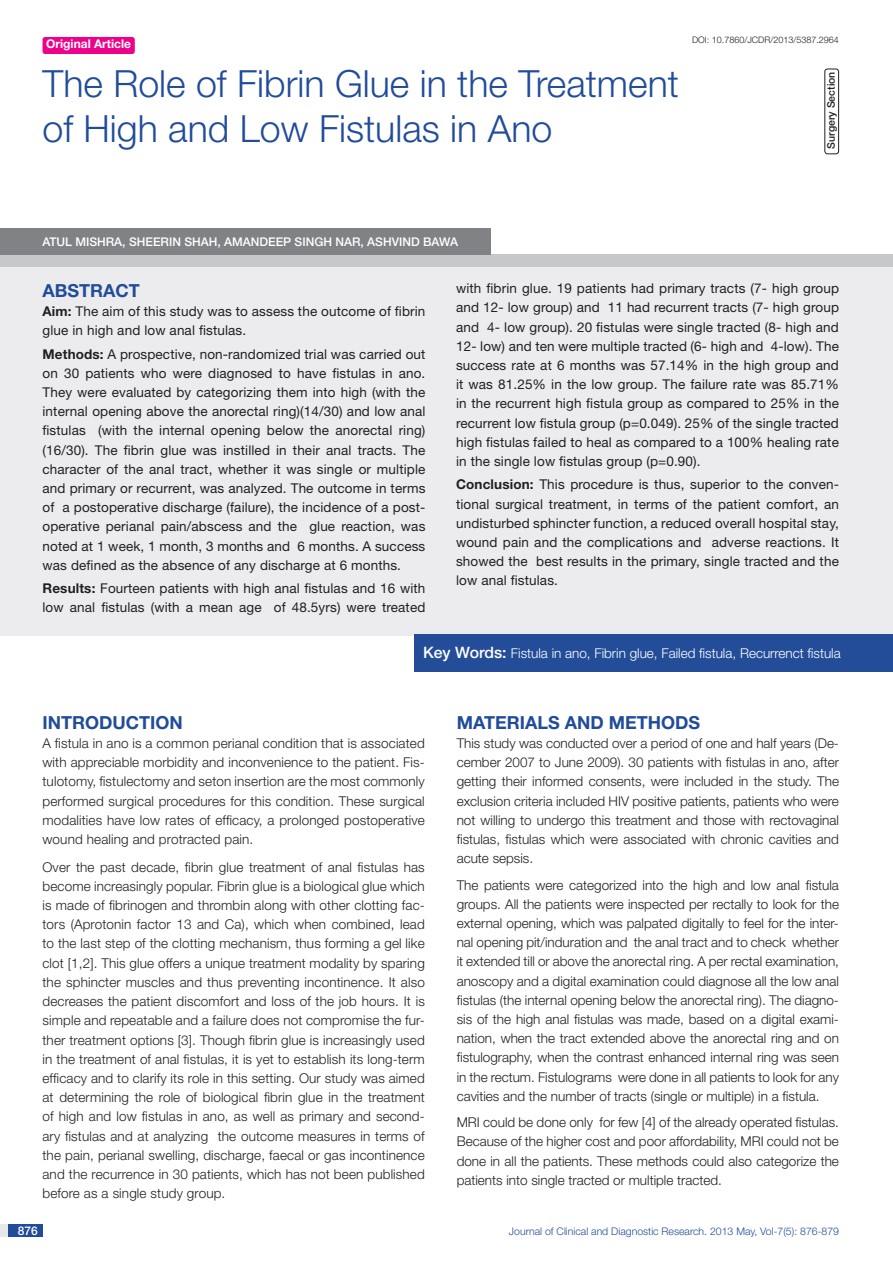
<style>
.page{position:relative;width:893px;height:1263px;background:#fff}
.page>*{position:absolute;margin:0;border:0;box-sizing:border-box;transform-origin:0 0}
.t1{font:300 37.5px/45px "Helvetica Neue";color:#214c99}
.Body_text{font:700 18px "Helvetica Neue";color:#214c99}
.Level_1{font:700 18px "Helvetica Neue";color:#214c99}
.Abstract_head{font:700 18px "Helvetica Neue";color:#214c99}
.Body_text-2{font:300 13.5px/19.2px "Helvetica Neue";color:#231f20;text-align:justify}
.Body_text-3{font:13.5px/19.2px "Helvetica Neue";letter-spacing:.01em;color:#231f20;text-align:justify}
.t2{font:300 13.5px "Helvetica Neue";color:#fff}
.Author{font:500 12px "Helvetica Neue";color:#fff}
.t3{font:700 12px "Helvetica Neue";color:#fff}
.t4{font:300 10.5px "Helvetica Neue";color:#214c99}
.t5{font:500 10.5px "Helvetica Neue";color:#231f20}
.DOI{font:300 9px "Helvetica Neue";color:#231f20}
.s1{color:#244d99}
.s2{font-weight:700}
.s3{font-weight:500;font-size:15.75px}
</style>
<div class="page">
<div style="left:0;top:1224px;width:43px;height:13px;background:#e6e7e9"></div>
<div style="left:8px;top:1224px;width:35px;height:13px;background:#214c99"></div>
<div style="left:43px;top:37px;width:92px;height:17px;background:#ed028c;border-radius:3px"></div>
<div style="left:0;top:262px;width:893px;height:373px;background:#ececee"></div>
<div style="left:0;top:254px;width:893px;height:12px;background:#c7c8ca"></div>
<div style="left:415px;top:635px;width:478px;height:37px;background:#244d99"></div>
<div style="left:0;top:228px;width:490px;height:27px;background:#808285"></div>
<div style="left:824px;top:69px;width:15px;height:85px;border:1px solid #231f20;border-radius:3px"></div>
<p class="t3" style="left:46px;top:37px;width:87px">Original Article</p>
<p class="t1" style="left:43px;top:60px;width:638px">The Role of Fibrin Glue in the Treatment of High and Low Fistulas in Ano</p>
<p class="DOI" style="left:692px;top:35px;width:148px">DOI: 10.7860/JCDR/2013/5387.2964</p>
<p class="t5" style="left:825px;top:149px;width:79px;rotate:-90deg">SURGERY SECTION</p>
<p class="Author" style="left:43px;top:235px;width:399px">ATUL MISHRA, SHEERIN SHAH, AMANDEEP SINGH NAR, ASHVIND BAWA</p>
<p class="Abstract_head" style="left:43px;top:279px;width:99px">ABST<span class="s1">RAC</span>T</p>
<p class="Body_text-3" style="left:43px;top:301px;width:384px"><span class="s2">Aim:</span> The aim of this study was to assess the outcome of fibrin glue in high and low anal fistulas.</p>
<p class="Body_text-3" style="left:43px;top:344px;width:384px"><span class="s2">Methods:</span> A prospective, non-randomized trial was carried out on 30 patients who were diagnosed to have fistulas in ano.<br>They were evaluated by categorizing them into high (with the internal opening above the anorectal ring)(14/30) and low anal fistulas (with the internal opening below the anorectal ring) (16/30). The fibrin glue was instilled in their anal tracts. The character of the anal tract, whether it was single or multiple and primary or recurrent, was analyzed. The outcome in terms of a postoperative discharge (failure), the incidence of a post&shy;operative perianal pain/abscess and the glue reaction, was noted at 1 week, 1 month, 3 months and 6 months. A success was defined as the absence of any discharge at 6 months.</p>
<p class="Body_text-3" style="left:43px;top:579px;width:384px"><span class="s2">Results:</span> Fourteen patients with high anal fistulas and 16 with low anal fistulas (with a mean age of 48.5yrs) were treated</p>
<p class="Body_text-3" style="left:456px;top:279px;width:384px">with fibrin glue. 19 patients had primary tracts (7- high group and 12- low group) and 11 had recurrent tracts (7- high group and 4- low group). 20 fistulas were single tracted (8- high and 12- low) and ten were multiple tracted (6- high and 4-low). The success rate at 6 months was 57.14% in the high group and it was 81.25% in the low group. The failure rate was 85.71% in the recurrent high fistula group as compared to 25% in the recurrent low fistula group (p=0.049). 25% of the single tracted high fistulas failed to heal as compared to a 100% healing rate in the single low fistulas group (p=0.90).</p>
<p class="Body_text-3" style="left:456px;top:475px;width:384px"><span class="s2">Conclusion:</span> This procedure is thus, superior to the conven&shy;tional surgical treatment, in terms of the patient comfort, an undisturbed sphincter function, a reduced overall hospital stay, wound pain and the complications and adverse reactions. It showed the best results in the primary, single tracted and the low anal fistulas.</p>
<p class="t2" style="left:423px;top:645px;width:419px"><span class="s3">KEY WORDS:</span> Fistula in ano, Fibrin glue, Failed fistula, Recurrenct fistula</p>
<p class="Level_1" style="left:43px;top:711px;width:33px">Intro</p>
<p class="Level_1" style="left:99px;top:711px;width:39px">ductio</p>
<p class="Level_1" style="left:169px;top:711px;width:15px">n</p>
<p class="Body_text-2" style="left:43px;top:733px;width:384px">A fistula in ano is a common perianal condition that is associated with appreciable morbidity and inconvenience to the patient. Fis&shy;tulotomy, fistulectomy and seton insertion are the most commonly performed surgical procedures for this condition. These surgical modalities have low rates of efficacy, a prolonged postoperative wound healing and protracted pain.</p>
<p class="Body_text-2" style="left:43px;top:857px;width:384px">Over the past decade, fibrin glue treatment of anal fistulas has become increasingly popular. Fibrin glue is a biological glue which is made of fibrinogen and thrombin along with other clotting fac&shy;tors (Aprotonin factor 13 and Ca), which when combined, lead to the last step of the clotting mechanism, thus forming a gel like clot [1,2]. This glue offers a unique treatment modality by sparing the sphincter muscles and thus preventing incontinence. It also decreases the patient discomfort and loss of the job hours. It is simple and repeatable and a failure does not compromise the fur&shy;ther treatment options [3]. Though fibrin glue is increasingly used in the treatment of anal fistulas, it is yet to establish its long-term efficacy and to clarify its role in this setting. Our study was aimed at determining the role of biological fibrin glue in the treatment of high and low fistulas in ano, as well as primary and second&shy;ary fistulas and at analyzing the outcome measures in terms of the pain, perianal swelling, discharge, faecal or gas incontinence and the recurrence in 30 patients, which has not been published before as a single study group.</p>
<p class="Body_text" style="left:457px;top:711px;width:245px">MATERIALS AND METHODS</p>
<p class="Body_text-2" style="left:457px;top:733px;width:384px">This study was conducted over a period of one and half years (De&shy;cember 2007 to June 2009). 30 patients with fistulas in ano, after getting their informed consents, were included in the study. The exclusion criteria included HIV positive patients, patients who were not willing to undergo this treatment and those with rectovaginal fistulas, fistulas which were associated with chronic cavities and acute sepsis.</p>
<p class="Body_text-2" style="left:457px;top:875px;width:384px">The patients were categorized into the high and low anal fistula groups. All the patients were inspected per rectally to look for the external opening, which was palpated digitally to feel for the inter&shy;nal opening pit/induration and the anal tract and to check whether it extended till or above the anorectal ring. A per rectal examination, anoscopy and a digital examination could diagnose all the low anal fistulas (the internal opening below the anorectal ring). The diagno&shy;sis of the high anal fistulas was made, based on a digital exami&shy;nation, when the tract extended above the anorectal ring and on fistulography, when the contrast enhanced internal ring was seen in the rectum. Fistulograms were done in all patients to look for any cavities and the number of tracts (single or multiple) in a fistula.</p>
<p class="Body_text-2" style="left:457px;top:1112px;width:384px">MRI could be done only for few [4] of the already operated fistulas.<br>Because of the higher cost and poor affordability, MRI could not be done in all the patients. These methods could also categorize the patients into single tracted or multiple tracted.</p>
<p class="Author" style="left:18px;top:1223px;width:22px">876</p>
<p class="t4" style="left:509px;top:1225px;width:332px">Journal of Clinical and Diagnostic Research. 2013 May, Vol-7(5): 876-879</p>
</div>
